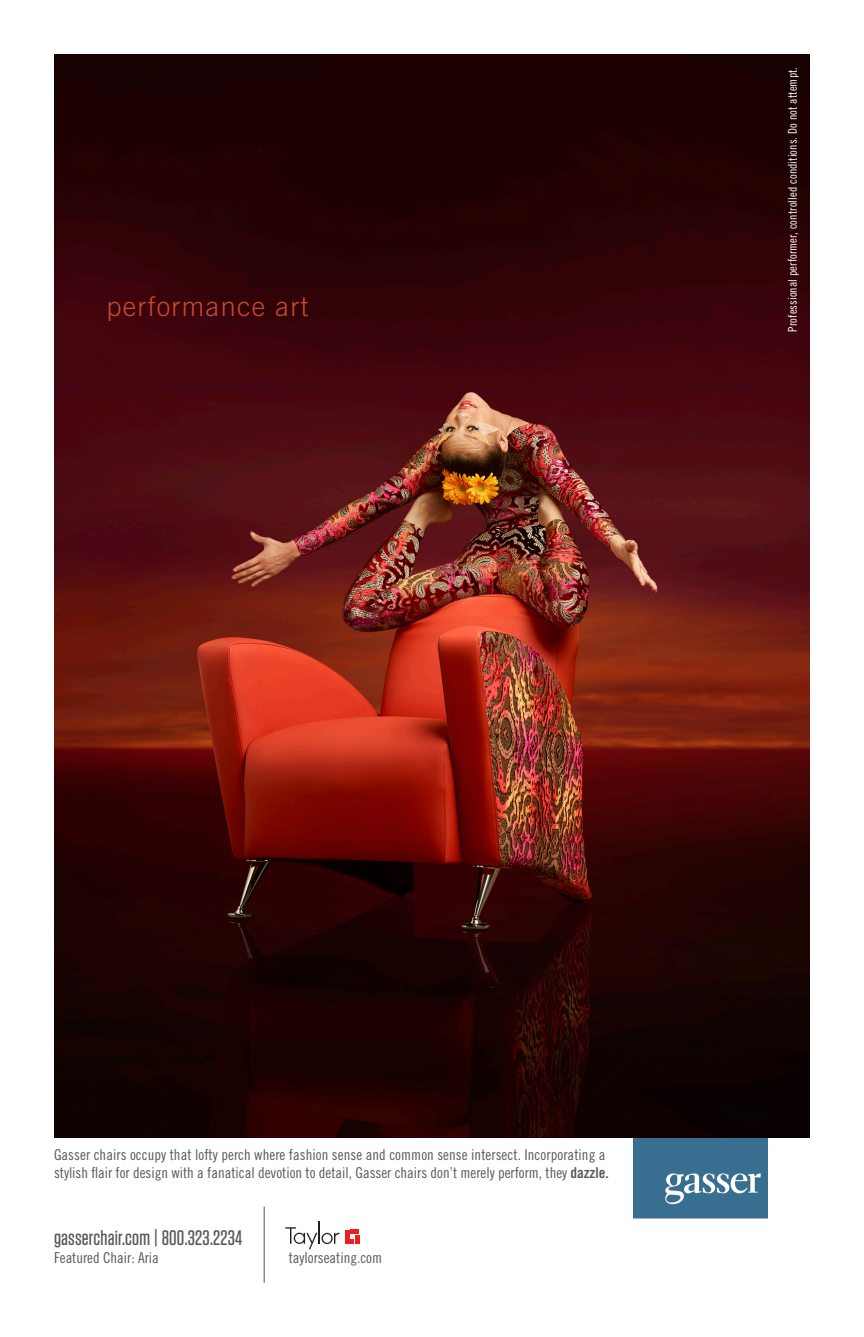
<style>
.page{position:relative;width:864px;height:1337px;background:#fff}
.page>*{position:absolute;margin:0;border:0;box-sizing:border-box;transform-origin:0 0}
.t1{font:300 27px "Trade Gothic";letter-spacing:.05em;color:#c54b33}
.t2{font:500 21px "Tungsten";letter-spacing:.01em;color:#57585a}
.t3{font:15px/18px "Trade Gothic Cond Eighteen";color:#57585a}
.t4{font:12px "Trade Gothic Cond Eighteen";letter-spacing:.01em;color:#fff}
.s1{font-family:"Trade Gothic Bold Cond Twenty"}
</style>
<div class="page">
<svg style="left:633px;top:1137px;width:135px;height:81px"></svg>
<img style="left:54px;top:54px;width:756px;height:1083px">
<hr style="left:264px;top:1206px;width:1px;height:76px;background:#57585a">
<svg style="left:285px;top:1221px;width:54px;height:28px"></svg>
<svg style="left:345px;top:1230px;width:14px;height:13px"></svg>
<div style="left:350px;top:1229px;width:9px;height:5px;background:#ee1d23"></div>
<p class="t1" style="left:106px;top:290px;width:203px">performance art</p>
<p class="t4" style="left:786px;top:332px;width:266px;rotate:-90deg">Professional performer, controlled conditions. Do not attempt.</p>
<p class="t3" style="left:54px;top:1145px;width:556px">Gasser chairs occupy that lofty perch where fashion sense and common sense intersect. Incorporating a stylish flair for design with a fanatical devotion to detail, Gasser chairs don’t merely perform, they <span class="s1">dazzle.</span></p>
<p class="t2" style="left:54px;top:1227px;width:190px">gasserchair.com | 800.323.2234</p>
<p class="t3" style="left:54px;top:1248px;width:106px">Featured Chair: Aria</p>
<p class="t3" style="left:289px;top:1248px;width:95px">taylorseating.com</p>
</div>
